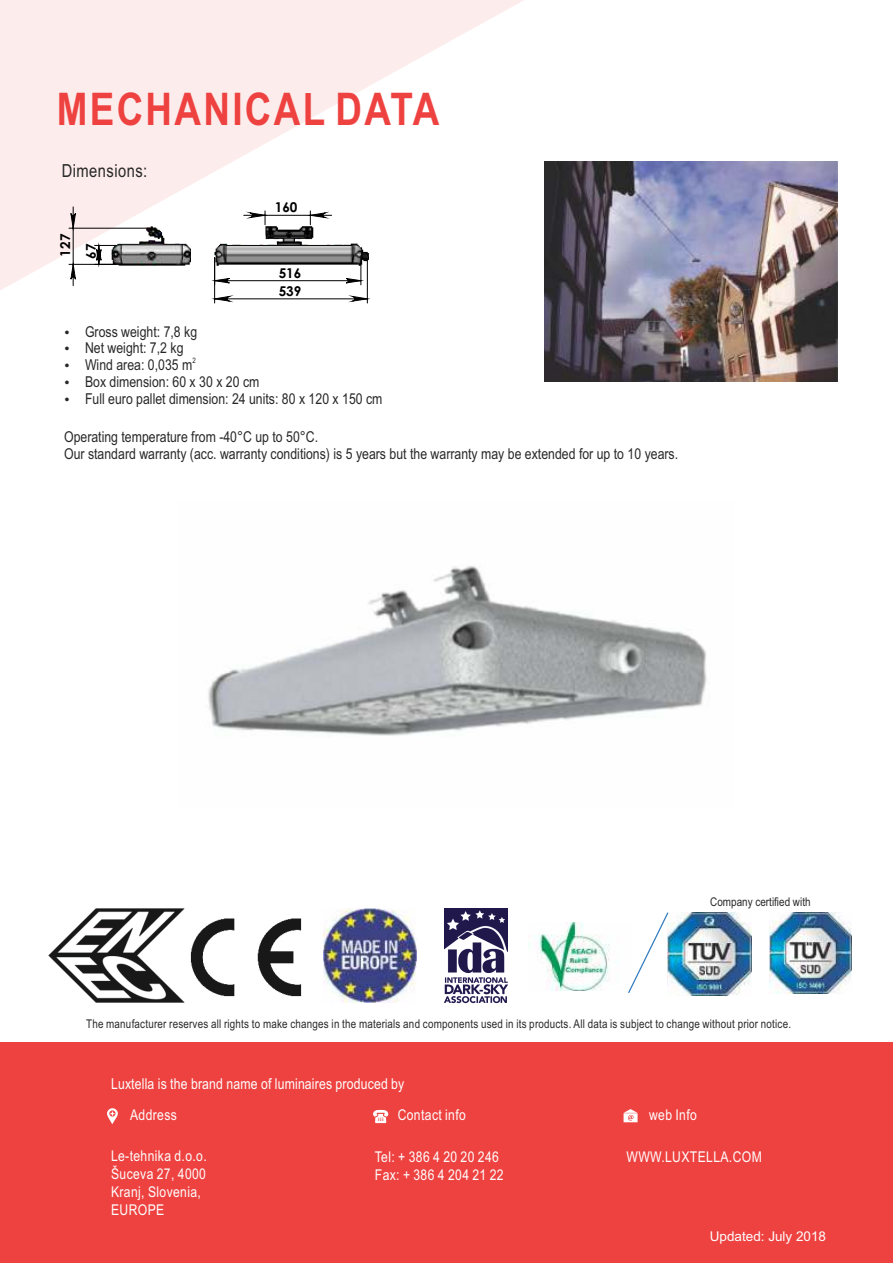
<style>
.page{position:relative;width:893px;height:1263px;background:#fff}
.page>*{position:absolute;margin:0;border:0;box-sizing:border-box;transform-origin:0 0}
.t1{font:700 45px "Arial Narrow";letter-spacing:.05em;color:#ee4240}
.t2{font:18px "Arial Narrow";letter-spacing:.025em;color:#282829}
.t3{font:15px/17px "Arial Narrow";color:#282829}
.t4{font:15px "Arial Narrow";letter-spacing:.01em;color:#fefefe}
.t5{font:14.85px/17.9px "Arial Narrow";letter-spacing:.025em;color:#fefefe}
.t6{font:13.5px "Arial";color:#fefefe}
.t7{font:700 13.5px/25.7px "Century Gothic";color:#000}
.t8{font:12px "Arial Narrow";letter-spacing:.015em;color:#282829}
.t9{font:7.5px "Arial Narrow";color:#282829}
</style>
<div class="page">
<svg style="left:0;top:0;width:559px;height:295px;fill:#fdecec"></svg>
<div style="left:0;top:1042px;width:893px;height:221px;background:#ee4240"></div>
<svg style="left:107px;top:1108px;width:11px;height:16px"></svg>
<svg style="left:624px;top:1109px;width:14px;height:13px"></svg>
<svg style="left:373px;top:1110px;width:16px;height:13px"></svg>
<img style="left:49px;top:908px;width:136px;height:95px">
<img style="left:190px;top:918px;width:112px;height:79px">
<img style="left:669px;top:913px;width:83px;height:82px">
<img style="left:769px;top:912px;width:82px;height:81px">
<img style="left:324px;top:909px;width:93px;height:93px">
<img style="left:444px;top:909px;width:63px;height:95px">
<img style="left:528px;top:923px;width:82px;height:67px">
<svg style="left:628px;top:912px;width:41px;height:81px"></svg>
<img style="left:115px;top:226px;width:76px;height:41px">
<img style="left:212px;top:226px;width:156px;height:41px">
<hr style="left:214px;top:258px;width:1px;height:45px;background:#000">
<hr style="left:367px;top:259px;width:1px;height:44px;background:#000">
<hr style="left:69px;top:264px;width:47px;height:1px;background:#000">
<hr style="left:69px;top:228px;width:77px;height:1px;background:#000">
<hr style="left:95px;top:264px;width:80px;height:1px;background:#000">
<svg style="left:211px;top:295px;width:160px;height:8px"></svg>
<svg style="left:210px;top:258px;width:156px;height:27px"></svg>
<svg style="left:65px;top:181px;width:16px;height:114px"></svg>
<svg style="left:91px;top:217px;width:24px;height:75px"></svg>
<svg style="left:243px;top:211px;width:89px;height:14px"></svg>
<img style="left:208px;top:566px;width:499px;height:170px">
<img style="left:544px;top:162px;width:294px;height:220px">
<h1 class="t1" style="left:57px;top:92px;width:384px">MECHANICAL DATA</h1>
<p class="t2" style="left:62px;top:164px;width:87px">Dimensions:</p>
<p class="t7" style="left:54px;top:259px;width:27px;rotate:-90deg">127<br>67</p>
<p class="t7" style="left:275px;top:196px;width:24px">160</p>
<p class="t7" style="left:279px;top:265px;width:24px;line-height:18.1px">516<br>539</p>
<p class="t3" style="left:85px;top:324px;width:114px">Gross weight: 7,8 kg<br>Net weight: 7,2 kg</p>
<p class="t9" style="left:192px;top:357px;width:5px">2</p>
<p class="t3" style="left:85px;top:358px;width:299px">Wind area: 0,035 m<br>Box dimension: 60 x 30 x 20 cm<br>Full euro pallet dimension: 24 units: 80 x 120 x 150 cm</p>
<p class="t3" style="left:64px;top:430px;width:615px">Operating temperature from -40°C up to 50°C.<br>Our standard warranty (acc. warranty conditions) is 5 years but the warranty may be extended for up to 10 years.</p>
<p class="t8" style="left:710px;top:897px;width:102px">Company certified with</p>
<p class="t8" style="left:86px;top:1019px;width:706px">The manufacturer reserves all rights to make changes in the materials and components used in its products. All data is subject to change without prior notice.</p>
<p class="t4" style="left:111px;top:1078px;width:295px">Luxtella is the brand name of luminaires produced by</p>
<p class="t5" style="left:130px;top:1107px;width:48px">Address</p>
<p class="t5" style="left:398px;top:1107px;width:70px">Contact info</p>
<p class="t5" style="left:649px;top:1107px;width:49px">web Info</p>
<p class="t5" style="left:111px;top:1148px;width:97px">Le-tehnika d.o.o.<br>Šuceva 27, 4000<br>Kranj, Slovenia,<br>EUROPE</p>
<p class="t5" style="left:375px;top:1149px;width:130px">Tel: + 386 4 20 20 246<br>Fax: + 386 4 204 21 22</p>
<p class="t5" style="left:627px;top:1149px;width:137px">WWW.LUXTELLA.COM</p>
<p class="t6" style="left:710px;top:1231px;width:118px">Updated: July 2018</p>
</div>
